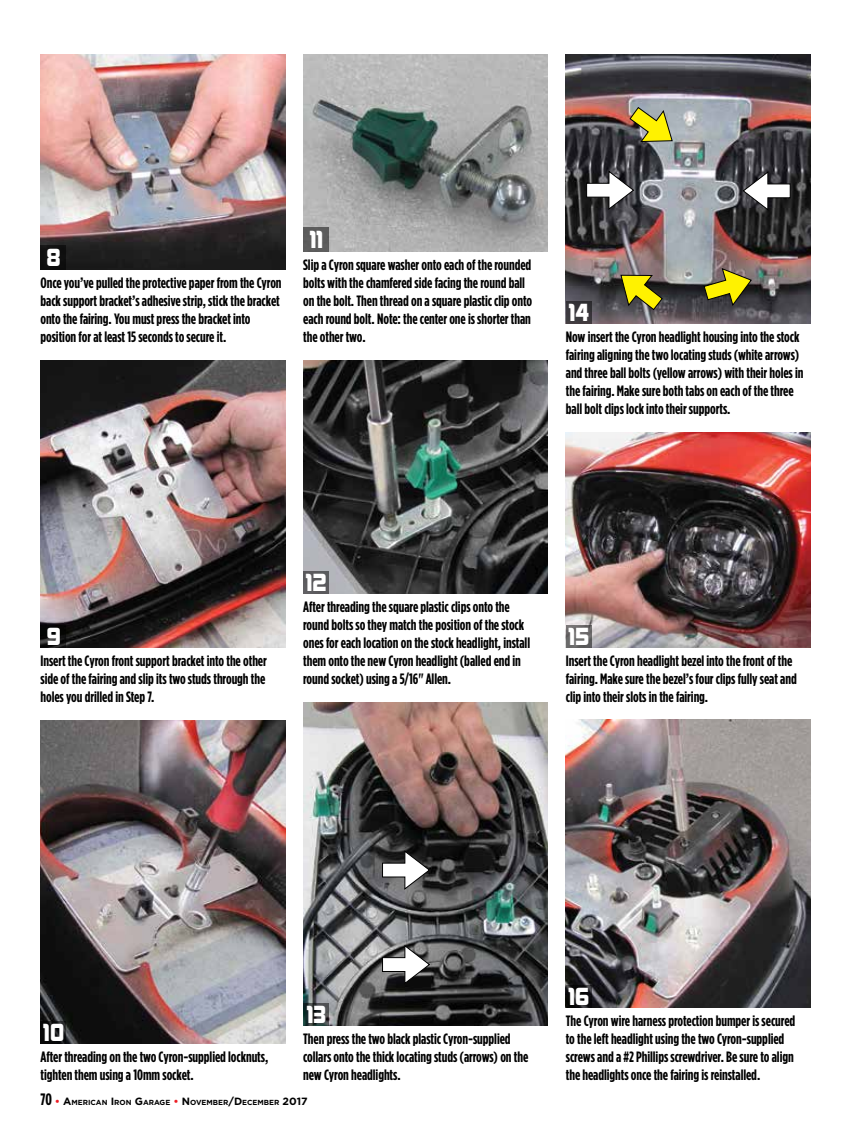
<style>
.page{position:relative;width:851px;height:1134px;background:#fff}
.page>*{position:absolute;margin:0;border:0;box-sizing:border-box;transform-origin:0 0}
.t1{font:22.5px "Kimberley Bl";color:#fff}
.t2{font:700 15px/18px "Gotham Condensed";letter-spacing:-.005em;color:#000}
.t3{font:700 7.35px "Gotham";color:#000}
.s1{font-family:"Gotham Condensed";font-size:16.5px}
.s2{font-size:10.5px;color:#ed1d24}
.s3{font-size:10.5px}
</style>
<div class="page">
<img style="left:566px;top:54px;width:244px;height:270px">
<div style="left:566px;top:301px;width:25px;height:23px;background:#39373c"></div>
<img style="left:566px;top:432px;width:244px;height:216px">
<svg style="left:566px;top:625px;width:25px;height:23px"></svg>
<img style="left:566px;top:720px;width:244px;height:288px">
<svg style="left:566px;top:985px;width:25px;height:23px"></svg>
<img style="left:303px;top:702px;width:245px;height:324px">
<svg style="left:303px;top:1003px;width:26px;height:23px"></svg>
<img style="left:303px;top:360px;width:245px;height:234px">
<div style="left:303px;top:571px;width:26px;height:23px;background:#5a5a5c"></div>
<svg style="left:382px;top:850px;width:48px;height:40px"></svg>
<svg style="left:586px;top:170px;width:48px;height:41px"></svg>
<svg style="left:629px;top:107px;width:44px;height:35px;background:#b4ae43"></svg>
<svg style="left:620px;top:274px;width:43px;height:37px;background:#948d24"></svg>
<svg style="left:703px;top:268px;width:49px;height:39px;background:#918a34"></svg>
<svg style="left:742px;top:171px;width:49px;height:40px"></svg>
<svg style="left:382px;top:944px;width:48px;height:41px"></svg>
<img style="left:303px;top:54px;width:245px;height:198px">
<div style="left:303px;top:227px;width:26px;height:25px;background:#5c5c5c"></div>
<img style="left:40px;top:720px;width:245px;height:324px">
<svg style="left:40px;top:1021px;width:26px;height:23px"></svg>
<img style="left:40px;top:54px;width:245px;height:216px">
<div style="left:40px;top:246px;width:26px;height:24px;background:#0f0f0f"></div>
<img style="left:40px;top:360px;width:245px;height:288px">
<svg style="left:40px;top:625px;width:26px;height:23px"></svg>
<h1 class="t1" style="left:47px;top:243px;width:16px">8</h1>
<p class="t2" style="left:40px;top:273px;width:242px">Once you’ve pulled the protective paper from the Cyron back support bracket’s adhesive strip, stick the bracket onto the fairing. You must press the bracket into position for at least 15 seconds to secure it.</p>
<h1 class="t1" style="left:310px;top:225px;width:15px">11</h1>
<p class="t2" style="left:303px;top:255px;width:230px">Slip a Cyron square washer onto each of the rounded bolts with the chamfered side facing the round ball on the bolt. Then thread on a square plastic clip onto each round bolt. Note: the center one is shorter than the other two.</p>
<h1 class="t1" style="left:569px;top:299px;width:22px">14</h1>
<p class="t2" style="left:566px;top:327px;width:239px">Now insert the Cyron headlight housing into the stock fairing aligning the two locating studs (white arrows) and three ball bolts (yellow arrows) with their holes in the fairing. Make sure both tabs on each of the three ball bolt clips lock into their supports.</p>
<h1 class="t1" style="left:47px;top:623px;width:16px">9</h1>
<p class="t2" style="left:40px;top:651px;width:228px;text-align:justify">Insert the Cyron front support bracket into the other side of the fairing and slip its two studs through the holes you drilled in Step 7.</p>
<h1 class="t1" style="left:306px;top:569px;width:22px">12</h1>
<p class="t2" style="left:303px;top:597px;width:228px">After threading the square plastic clips onto the round bolts so they match the position of the stock ones for each location on the stock headlight, install them onto the new Cyron headlight (balled end in round socket) using a 5/16" Allen.</p>
<h1 class="t1" style="left:568px;top:623px;width:22px">15</h1>
<p class="t2" style="left:566px;top:651px;width:232px">Insert the Cyron headlight bezel into the front of the fairing. Make sure the bezel’s four clips fully seat and clip into their slots in the fairing.</p>
<h1 class="t1" style="left:43px;top:1019px;width:22px">10</h1>
<p class="t2" style="left:40px;top:1047px;width:229px">After threading on the two Cyron-supplied locknuts, tighten them using a 10mm socket.</p>
<h1 class="t1" style="left:307px;top:1001px;width:21px">13</h1>
<p class="t2" style="left:303px;top:1029px;width:227px">Then press the two black plastic Cyron-supplied collars onto the thick locating studs (arrows) on the new Cyron headlights.</p>
<p class="t3" style="left:40px;top:1099px;width:269px"><span class="s1">70</span> <span class="s2">•</span> <span class="s3">A</span>MERICAN <span class="s3">I</span> RON <span class="s3">G</span>ARAGE <span class="s2">•</span> <span class="s3">N</span> OVEMBER<span class="s3">/D</span>ECEMBER <span class="s3">2017</span></p>
<h1 class="t1" style="left:568px;top:983px;width:22px">16</h1>
<p class="t2" style="left:566px;top:1011px;width:231px">The Cyron wire harness protection bumper is secured to the left headlight using the two Cyron-supplied screws and a #2 Phillips screwdriver. Be sure to align the headlights once the fairing is reinstalled.</p>
</div>
